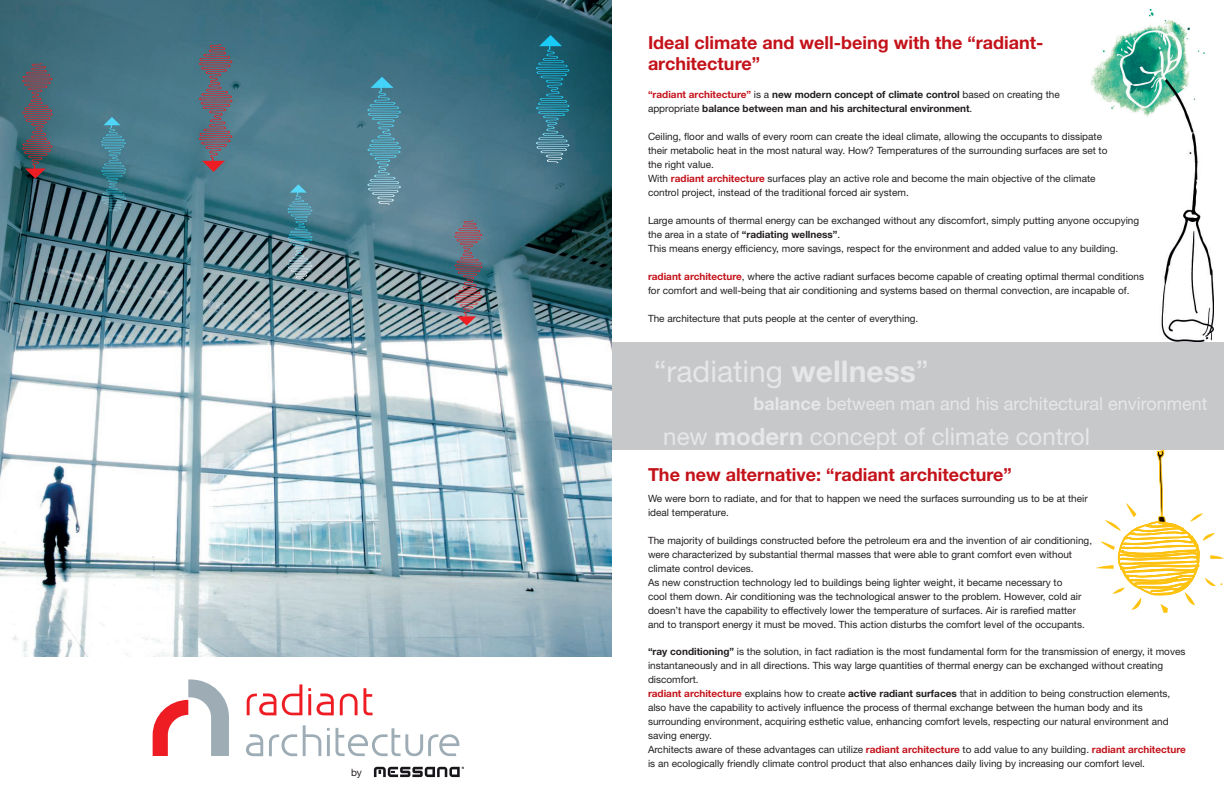
<style>
.page{position:relative;width:1224px;height:792px;background:#fff}
.page>*{position:absolute;margin:0;border:0;box-sizing:border-box;transform-origin:0 0}
.t1{font:30px "Helvetica Neue LT Std";color:#e6e7e9}
.t2{font:24px "Helvetica Neue LT Std";color:#e6e7e9}
.t3{font:700 18px/21.6px "Helvetica Neue LT Std";color:#c4121a}
.t4{font:18px "Helvetica Neue LT Std";color:#e6e7e9}
.t5{font:10px/14px "Helvetica Neue LT Std";color:#231f20}
.t6{font:700 10px/14px "Helvetica Neue LT Std";color:#231f20}
.s1{color:#c4121a}
.s2{font-weight:400}
.s3{font-weight:700;color:#c4121a}
.s4{font-weight:700}
</style>
<div class="page">
<div style="left:612px;top:342px;width:612px;height:108px;background:#c7c8ca"></div>
<img style="left:1091px;top:9px;width:122px;height:333px">
<svg style="left:1096px;top:449px;width:128px;height:164px"></svg>
<svg style="left:269px;top:734px;width:28px;height:22px"></svg>
<svg style="left:327px;top:728px;width:3px;height:28px"></svg>
<svg style="left:303px;top:725px;width:18px;height:31px"></svg>
<svg style="left:336px;top:728px;width:123px;height:28px"></svg>
<svg style="left:246px;top:734px;width:17px;height:22px"></svg>
<svg style="left:308px;top:688px;width:3px;height:27px"></svg>
<svg style="left:282px;top:684px;width:20px;height:31px"></svg>
<svg style="left:340px;top:688px;width:33px;height:27px"></svg>
<svg style="left:247px;top:693px;width:29px;height:22px"></svg>
<svg style="left:317px;top:693px;width:17px;height:22px"></svg>
<svg style="left:153px;top:679px;width:76px;height:77px"></svg>
<svg style="left:374px;top:767px;width:90px;height:10px"></svg>
<img style="left:0;top:0;width:612px;height:657px">
<svg style="left:22px;top:63px;width:31px;height:116px;background:#585762"></svg>
<svg style="left:102px;top:117px;width:24px;height:95px;background:#448596"></svg>
<img style="left:455px;top:220px;width:27px;height:106px">
<svg style="left:289px;top:184px;width:23px;height:95px;background:#5d909f"></svg>
<svg style="left:199px;top:44px;width:33px;height:128px;background:#6a6876"></svg>
<svg style="left:369px;top:77px;width:32px;height:128px;background:#5891a4"></svg>
<svg style="left:537px;top:35px;width:33px;height:128px;background:#2e778c"></svg>
<p class="t5" style="left:351px;top:765px;width:12px">by</p>
<h3 class="t3" style="left:648px;top:31px;width:397px">Ideal climate and well-being with the “radiant&shy;architecture”</h3>
<p class="t6" style="left:648px;top:88px;width:413px"><span class="s1">“radiant architecture”</span> <span class="s2">is a</span> new modern concept of climate control <span class="s2">based on creating the appropriate</span> balance between man and his architectural environment<span class="s2">.</span></p>
<p class="t5" style="left:648px;top:130px;width:461px">Ceiling, floor and walls of every room can create the ideal climate, allowing the occupants to dissipate their metabolic heat in the most natural way. How? Temperatures of the surrounding surfaces are set to the right value.<br>With <span class="s3">radiant architecture</span> surfaces play an active role and become the main objective of the climate control project, instead of the traditional forced air system.</p>
<p class="t5" style="left:648px;top:214px;width:493px">Large amounts of thermal energy can be exchanged without any discomfort, simply putting anyone occupying the area in a state of <span class="s4">“radiating wellness”</span>.<br>This means energy efficiency, more savings, respect for the environment and added value to any building.</p>
<p class="t5" style="left:648px;top:270px;width:498px"><span class="s3">radiant architecture</span>, where the active radiant surfaces become capable of creating optimal thermal conditions for comfort and well-being that air conditioning and systems based on thermal convection, are incapable of.</p>
<p class="t5" style="left:648px;top:312px;width:272px">The architecture that puts people at the center of everything.</p>
<h1 class="t1" style="left:654px;top:354px;width:276px">“radiating <span class="s4">wellness</span>”</h1>
<h3 class="t4" style="left:754px;top:393px;width:455px"><span class="s4">balance</span> between man and his architectural environment</h3>
<h2 class="t2" style="left:663px;top:422px;width:428px">new <span class="s4">modern</span> concept of climate control</h2>
<h3 class="t3" style="left:648px;top:463px;width:365px">The new alternative: “radiant architecture”</h3>
<p class="t5" style="left:648px;top:491px;width:441px">We were born to radiate, and for that to happen we need the surfaces surrounding us to be at their ideal temperature.</p>
<p class="t5" style="left:648px;top:533px;width:446px">The majority of buildings constructed before the petroleum era and the invention of air conditioning, were characterized by substantial thermal masses that were able to grant comfort even without climate control devices.<br>As new construction technology led to buildings being lighter weight, it became necessary to<br>cool them down. Air conditioning was the technological answer to the problem. However, cold air doesn’t have the capability to effectively lower the temperature of surfaces. Air is rarefied matter and to transport energy it must be moved. This action disturbs the comfort level of the occupants.</p>
<p class="t5" style="left:648px;top:644px;width:539px"><span class="s4">“ray conditioning”</span> is the solution, in fact radiation is the most fundamental form for the transmission of energy, it moves instantaneously and in all directions. This way large quantities of thermal energy can be exchanged without creating discomfort.<br><span class="s3">radiant architecture</span> explains how to create <span class="s4">active radiant surfaces</span> that in addition to being construction elements, also have the capability to actively influence the process of thermal exchange between the human body and its surrounding environment, acquiring esthetic value, enhancing comfort levels, respecting our natural environment and saving energy.<br>Architects aware of these advantages can utilize <span class="s3">radiant architecture</span> to add value to any building. <span class="s3">radiant architecture </span>is an ecologically friendly climate control product that also enhances daily living by increasing our comfort level.</p>
</div>
